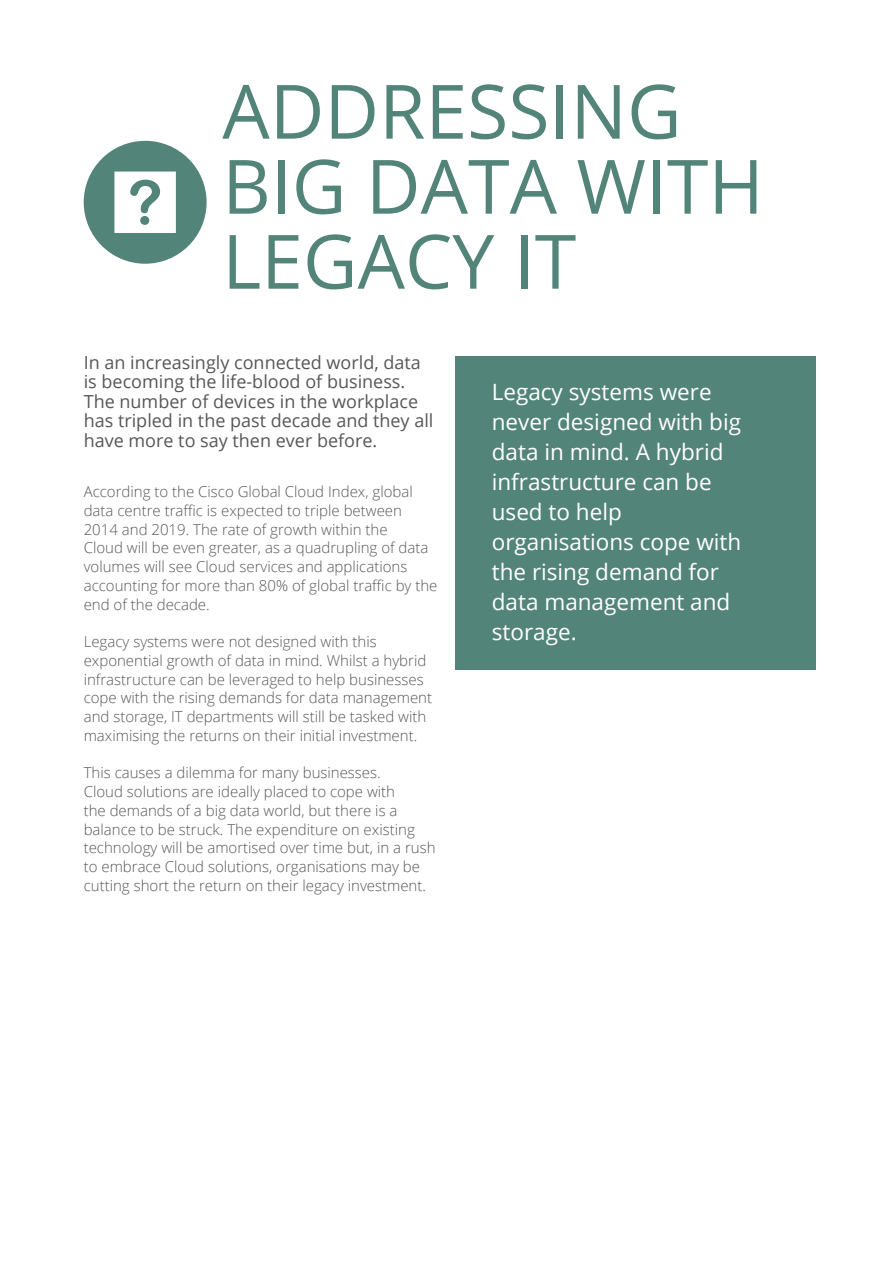
<style>
.page{position:relative;width:893px;height:1263px;background:#fff}
.page>*{position:absolute;margin:0;border:0;box-sizing:border-box;transform-origin:0 0}
.t1{font:75px/75px "Open Sans";color:#538479}
.t2{font:22.5px/30px "Open Sans";color:#fff}
.t3{font:18px/19.5px "Open Sans";color:#575756}
.t4{font:300 15px/18.8px "Open Sans";color:#575756}
</style>
<div class="page">
<div style="left:455px;top:356px;width:361px;height:314px;background:#538479"></div>
<svg style="left:84px;top:141px;width:123px;height:123px"></svg>
<h1 class="t1" style="left:222px;top:72px;width:543px">ADDRESSING<br>BIG DATA WITH<br>LEGACY IT</h1>
<p class="t3" style="left:84px;top:352px;width:351px">In an increasingly connected world, data is becoming the life-blood of business.<br>The number of devices in the workplace has tripled in the past decade and they all have more to say then ever before.</p>
<p class="t4" style="left:84px;top:482px;width:355px">According to the Cisco Global Cloud Index, global data centre traffic is expected to triple between 2014 and 2019. The rate of growth within the<br>Cloud will be even greater, as a quadrupling of data volumes will see Cloud services and applications accounting for more than 80% of global traffic by the end of the decade.</p>
<p class="t4" style="left:84px;top:632px;width:350px">Legacy systems were not designed with this exponential growth of data in mind. Whilst a hybrid infrastructure can be leveraged to help businesses cope with the rising demands for data management and storage, IT departments will still be tasked with maximising the returns on their initial investment.</p>
<p class="t4" style="left:84px;top:763px;width:353px">This causes a dilemma for many businesses.<br>Cloud solutions are ideally placed to cope with<br>the demands of a big data world, but there is a balance to be struck. The expenditure on existing technology will be amortised over time but, in a rush to embrace Cloud solutions, organisations may be cutting short the return on their legacy investment.</p>
<h2 class="t2" style="left:492px;top:377px;width:251px">Legacy systems were never designed with big data in mind. A hybrid infrastructure can be used to help organisations cope with the rising demand for data management and storage.</h2>
</div>
